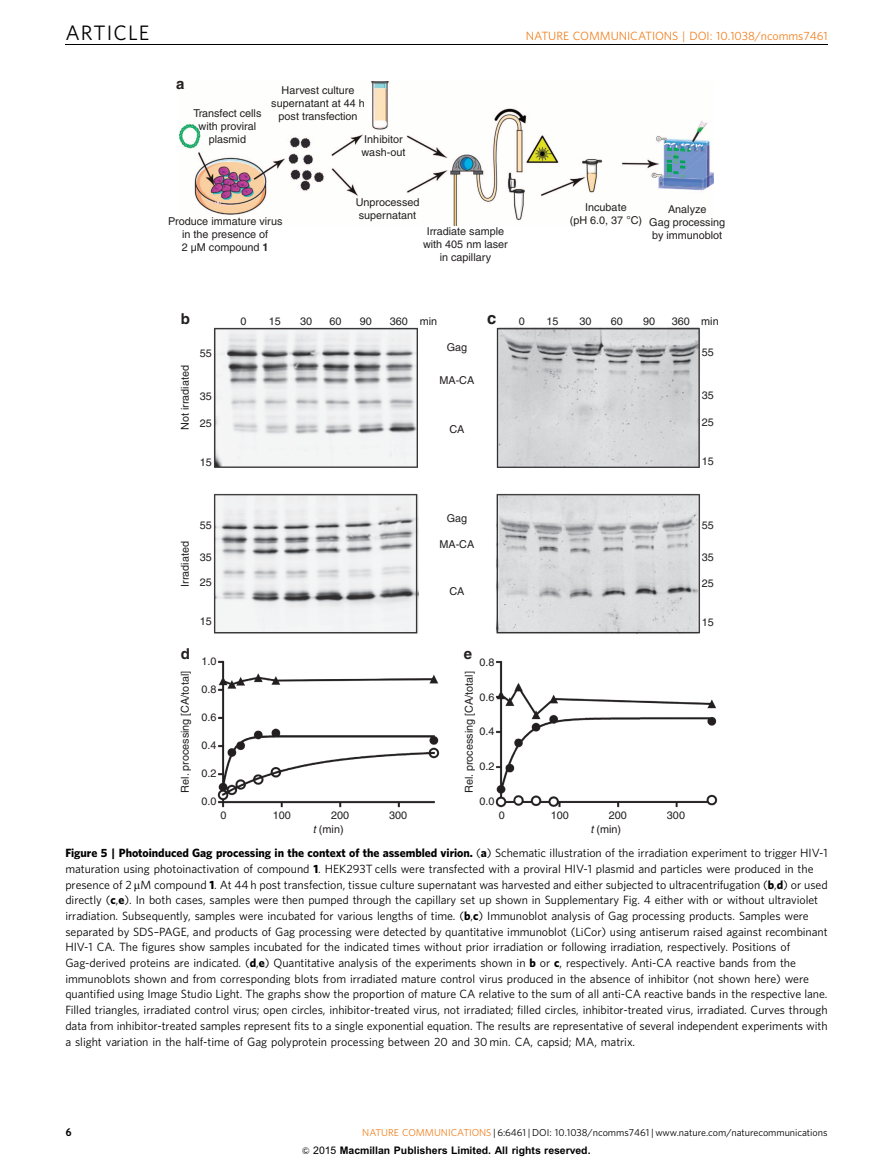
<style>
.page{position:relative;width:893px;height:1174px;background:#fff}
.page>*{position:absolute;margin:0;border:0;box-sizing:border-box;transform-origin:0 0}
.t1{font:20.85px "Adv O Tea 1 a 7398";letter-spacing:.055em;color:#000}
.t2{font:700 16.65px "Helvetica";color:#231f20}
.t3{font:700 15px "Helvetica";color:#231f20}
.t4{font:12px/15.8px "Adv O Tea 1 a 7398";color:#000}
.t5{font:12px "Adv O Tcb 88 df 00";color:#000}
.t6{font:12px "Adv O Tea 1 a 7398";color:#f1801f}
.t7{font:10.8px/13px "Helvetica";color:#231f20;text-align:center}
.t8{font:10.8px "Adv T Tda 6 f 6 cb 8.B";color:#000}
.t9{font:10.5px "Adv PAD35";color:#000}
.t10{font:10.05px "Adv O Tea 1 a 7398";color:#000}
.s1{font-weight:700}
.s2{font-style:italic}
.s3{font-family:"Adv O Tea 1 a 7398"}
.s4{font-family:"Adv O Tcb 88 df 00"}
.s5{font-family:"Adv Pi 1"}
.s6{color:#f1801f}
.s7{font-family:"Adv TA42"}
.s8{font-family:"Adv PAD33"}
</style>
<div class="page">
<img style="left:179px;top:82px;width:534px;height:143px">
<img style="left:214px;top:493px;width:205px;height:141px">
<img style="left:214px;top:327px;width:204px;height:141px">
<img style="left:496px;top:494px;width:204px;height:140px">
<img style="left:496px;top:327px;width:204px;height:141px">
<img style="left:218px;top:660px;width:221px;height:147px">
<img style="left:496px;top:660px;width:221px;height:147px">
<hr style="left:65px;top:44px;width:763px;height:1px;background:#000">
<h1 class="t1" style="left:65px;top:25px;width:85px">ARTICLE</h1>
<p class="t6" style="left:526px;top:32px;width:303px">NATURE COMMUNICATIONS | DOI: 10.1038/ncomms7461</p>
<p class="t3" style="left:176px;top:78px;width:10px">a</p>
<p class="t7" style="left:271px;top:84px;width:95px">Harvest culture supernatant at 44 h</p>
<p class="t7" style="left:193px;top:107px;width:70px">Transfect cells</p>
<p class="t7" style="left:279px;top:110px;width:81px">post transfection</p>
<p class="t7" style="left:199px;top:120px;width:59px">with proviral plasmid</p>
<p class="t7" style="left:362px;top:133px;width:45px;text-align:left">Inhibitor wash-out</p>
<p class="t7" style="left:168px;top:216px;width:116px">Produce immature virus in the presence of<br>2 µM compound <span class="s1">1</span></p>
<p class="t7" style="left:356px;top:196px;width:65px;text-align:left">Unprocessed supernatant</p>
<p class="t7" style="left:423px;top:226px;width:86px">Irradiate sample with 405 nm laser in capillary</p>
<p class="t7" style="left:570px;top:202px;width:74px">Incubate<br>(pH 6.0, 37 °C)</p>
<p class="t7" style="left:649px;top:203px;width:77px">Analyze<br>Gag processing by immunoblot</p>
<p class="t3" style="left:181px;top:313px;width:11px">b</p>
<p class="t7" style="left:180px;top:430px;width:66px;rotate:-90deg">Not irradiated</p>
<p class="t7" style="left:200px;top:348px;width:14px">55</p>
<p class="t7" style="left:200px;top:391px;width:14px">35</p>
<p class="t7" style="left:200px;top:417px;width:14px">25</p>
<p class="t7" style="left:200px;top:457px;width:14px">15</p>
<p class="t7" style="left:241px;top:315px;width:8px">0</p>
<p class="t7" style="left:269px;top:315px;width:14px">15</p>
<p class="t7" style="left:300px;top:315px;width:14px">30</p>
<p class="t7" style="left:330px;top:315px;width:14px">60</p>
<p class="t7" style="left:360px;top:315px;width:14px">90</p>
<p class="t7" style="left:390px;top:315px;width:49px">360 min</p>
<p class="t7" style="left:447px;top:342px;width:22px">Gag</p>
<p class="t7" style="left:439px;top:374px;width:36px">MA-CA</p>
<h2 class="t2" style="left:487px;top:312px;width:11px">c</h2>
<p class="t7" style="left:449px;top:424px;width:17px">CA</p>
<p class="t7" style="left:447px;top:513px;width:22px">Gag</p>
<p class="t7" style="left:439px;top:539px;width:36px">MA-CA</p>
<p class="t7" style="left:449px;top:586px;width:17px">CA</p>
<p class="t7" style="left:200px;top:519px;width:14px">55</p>
<p class="t7" style="left:200px;top:551px;width:14px">35</p>
<p class="t7" style="left:200px;top:576px;width:14px">25</p>
<p class="t7" style="left:200px;top:616px;width:14px">15</p>
<p class="t7" style="left:202px;top:656px;width:17px">1.0</p>
<p class="t7" style="left:202px;top:684px;width:17px">0.8</p>
<p class="t7" style="left:202px;top:712px;width:17px">0.6</p>
<p class="t7" style="left:180px;top:587px;width:47px;rotate:-90deg">Irradiated</p>
<p class="t3" style="left:181px;top:648px;width:11px">d</p>
<p class="t3" style="left:464px;top:648px;width:10px">e</p>
<p class="t7" style="left:480px;top:656px;width:17px">0.8</p>
<p class="t7" style="left:480px;top:691px;width:17px">0.6</p>
<p class="t7" style="left:480px;top:726px;width:17px">0.4</p>
<p class="t7" style="left:480px;top:761px;width:17px">0.2</p>
<p class="t7" style="left:480px;top:796px;width:17px">0.0</p>
<p class="t7" style="left:180px;top:792px;width:123px;rotate:-90deg">Rel. processing [CA/total]</p>
<p class="t7" style="left:463px;top:792px;width:123px;rotate:-90deg">Rel. processing [CA/total]</p>
<p class="t7" style="left:202px;top:740px;width:17px">0.4</p>
<p class="t7" style="left:202px;top:768px;width:17px">0.2</p>
<p class="t7" style="left:202px;top:795px;width:17px">0.0</p>
<p class="t7" style="left:519px;top:315px;width:8px">0</p>
<p class="t7" style="left:546px;top:315px;width:14px">15</p>
<p class="t7" style="left:579px;top:315px;width:14px">30</p>
<p class="t7" style="left:611px;top:315px;width:14px">60</p>
<p class="t7" style="left:643px;top:315px;width:14px">90</p>
<p class="t7" style="left:672px;top:315px;width:49px">360 min</p>
<p class="t7" style="left:702px;top:346px;width:14px">55</p>
<p class="t7" style="left:702px;top:390px;width:14px">35</p>
<p class="t7" style="left:702px;top:417px;width:14px">25</p>
<p class="t7" style="left:702px;top:456px;width:14px">15</p>
<p class="t7" style="left:702px;top:519px;width:14px">55</p>
<p class="t7" style="left:702px;top:552px;width:14px">35</p>
<p class="t7" style="left:702px;top:577px;width:14px">25</p>
<p class="t7" style="left:702px;top:616px;width:14px">15</p>
<p class="t7" style="left:221px;top:809px;width:8px">0</p>
<p class="t7" style="left:273px;top:809px;width:20px">100</p>
<p class="t7" style="left:331px;top:809px;width:20px">200</p>
<p class="t7" style="left:499px;top:809px;width:8px">0</p>
<p class="t7" style="left:551px;top:809px;width:20px">100</p>
<p class="t7" style="left:609px;top:809px;width:20px">200</p>
<p class="t7" style="left:667px;top:809px;width:20px">300</p>
<p class="t7" style="left:313px;top:824px;width:32px"><span class="s2">t</span> (min)</p>
<p class="t7" style="left:590px;top:824px;width:32px"><span class="s2">t</span> (min)</p>
<p class="t7" style="left:389px;top:809px;width:20px">300</p>
<p class="t5" style="left:65px;top:848px;width:764px">Figure 5 | Photoinduced Gag processing in the context of the assembled virion. <span class="s3">(</span>a<span class="s3">) Schematic illustration of the irradiation experiment to trigger HIV-1</span></p>
<p class="t4" style="left:65px;top:861px;width:764px">maturation using photoinactivation of compound <span class="s4">1</span>. HEK293T cells were transfected with a proviral HIV-1 plasmid and particles were produced in the presence of 2 <span class="s5">m</span>M compound <span class="s4">1</span>. At 44 h post transfection, tissue culture supernatant was harvested and either subjected to ultracentrifugation (<span class="s4">b</span>,<span class="s4">d</span>) or used directly (<span class="s4">c</span>,<span class="s4">e</span>). In both cases, samples were then pumped through the capillary set up shown in Supplementary Fig. 4 either with or without ultraviolet irradiation. Subsequently, samples were incubated for various lengths of time. (<span class="s4">b</span>,<span class="s4">c</span>) Immunoblot analysis of Gag processing products. Samples were separated by SDS–PAGE, and products of Gag processing were detected by quantitative immunoblot (LiCor) using antiserum raised against recombinant HIV-1 CA. The figures show samples incubated for the indicated times without prior irradiation or following irradiation, respectively. Positions of Gag-derived proteins are indicated. (<span class="s4">d</span>,<span class="s4">e</span>) Quantitative analysis of the experiments shown in <span class="s4">b</span> or <span class="s4">c</span>, respectively. Anti-CA reactive bands from the immunoblots shown and from corresponding blots from irradiated mature control virus produced in the absence of inhibitor (not shown here) were quantified using Image Studio Light. The graphs show the proportion of mature CA relative to the sum of all anti-CA reactive bands in the respective lane.<br>Filled triangles, irradiated control virus; open circles, inhibitor-treated virus, not irradiated; filled circles, inhibitor-treated virus, irradiated. Curves through data from inhibitor-treated samples represent fits to a single exponential equation. The results are representative of several independent experiments with a slight variation in the half-time of Gag polyprotein processing between 20 and 30 min. CA, capsid; MA, matrix.</p>
<p class="t8" style="left:65px;top:1128px;width:8px">6</p>
<p class="t10" style="left:362px;top:1128px;width:467px"><span class="s6">NATURE COMMUNICATIONS</span> | 6:6461 | DOI: 10.1038/ncomms7461 | www.nature.com/naturecommunications</p>
<p class="t9" style="left:302px;top:1146px;width:290px"><span class="s7">&amp;</span> <span class="s8">2015</span> Macmillan Publishers Limited. All rights reserved.</p>
</div>
